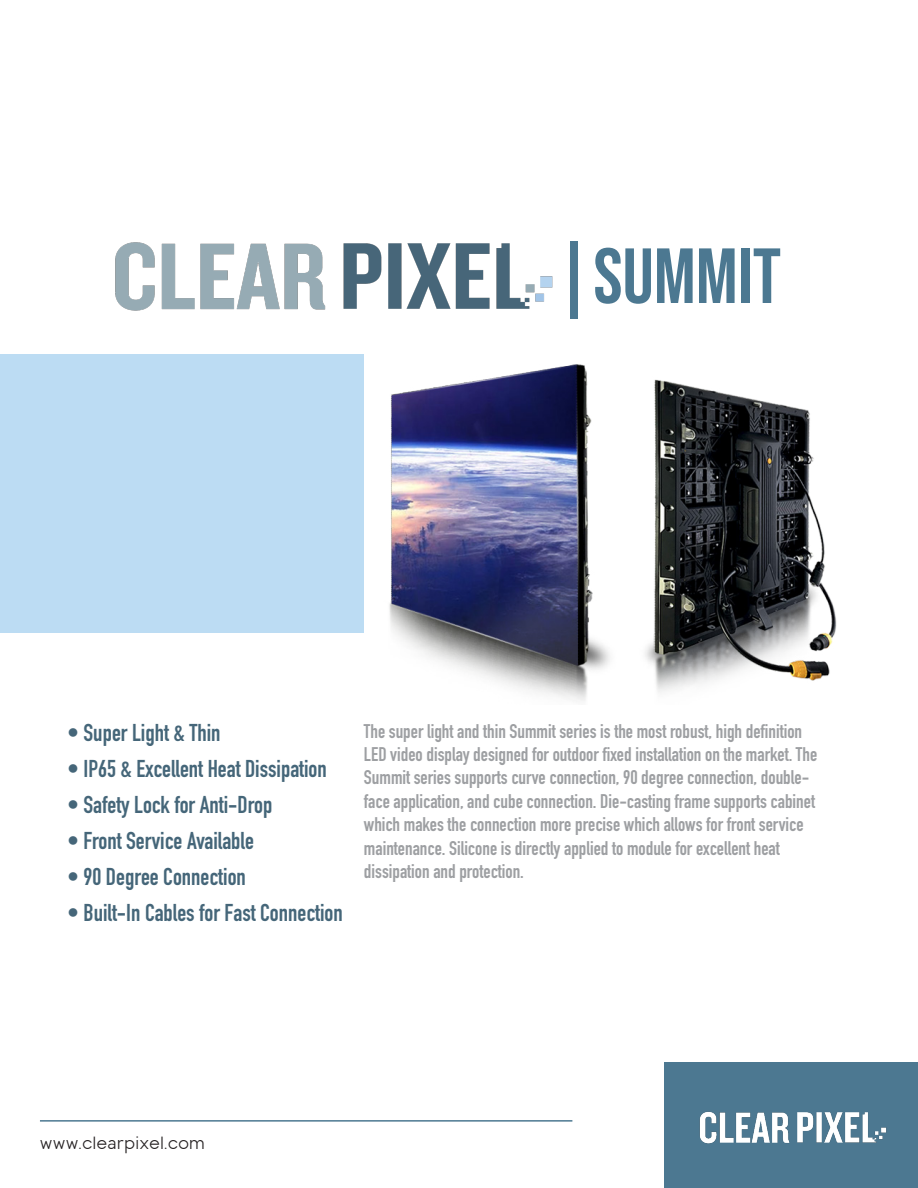
<style>
.page{position:relative;width:918px;height:1188px;background:#fff}
.page>*{position:absolute;margin:0;border:0;box-sizing:border-box;transform-origin:0 0}
.t1{font:78px "Bebas Neue";color:#4c7891}
.t2{font:700 24px "DIN Condensed";color:#456679}
.t3{font:700 19.5px/23.4px "DIN Condensed";color:#9d9fa2}
.t4{font:18px "Axiom Sans";color:#231f20}
</style>
<div class="page">
<div style="left:664px;top:1063px;width:254px;height:125px;background:#4c7891"></div>
<img style="left:115px;top:242px;width:438px;height:69px">
<img style="left:700px;top:1112px;width:186px;height:32px">
<img style="left:389px;top:364px;width:448px;height:337px">
<div style="left:0;top:354px;width:364px;height:279px;background:#bcdcf3"></div>
<hr style="left:40px;top:1120px;width:532px;height:2px;background:#4c7891">
<p class="t1" style="left:554px;top:232px;width:228px">|SUMMIT</p>
<p class="t2" style="left:67px;top:716px;width:155px">• Super Light &amp; Thin</p>
<p class="t2" style="left:67px;top:752px;width:261px">• IP65 &amp; Excellent Heat Dissipation</p>
<p class="t2" style="left:67px;top:788px;width:207px">• Safety Lock for Anti-Drop</p>
<p class="t2" style="left:67px;top:824px;width:188px">• Front Service Available</p>
<p class="t2" style="left:67px;top:860px;width:180px">• 90 Degree Connection</p>
<p class="t2" style="left:67px;top:896px;width:277px">• Built-In Cables for Fast Connection</p>
<p class="t3" style="left:364px;top:719px;width:455px">The super light and thin Summit series is the most robust, high definition LED video display designed for outdoor fixed installation on the market. The Summit series supports curve connection, 90 degree connection, double&shy;face application, and cube connection. Die-casting frame supports cabinet which makes the connection more precise which allows for front service maintenance. Silicone is directly applied to module for excellent heat dissipation and protection.</p>
<p class="t4" style="left:40px;top:1128px;width:166px">www.clearpixel.com</p>
</div>
